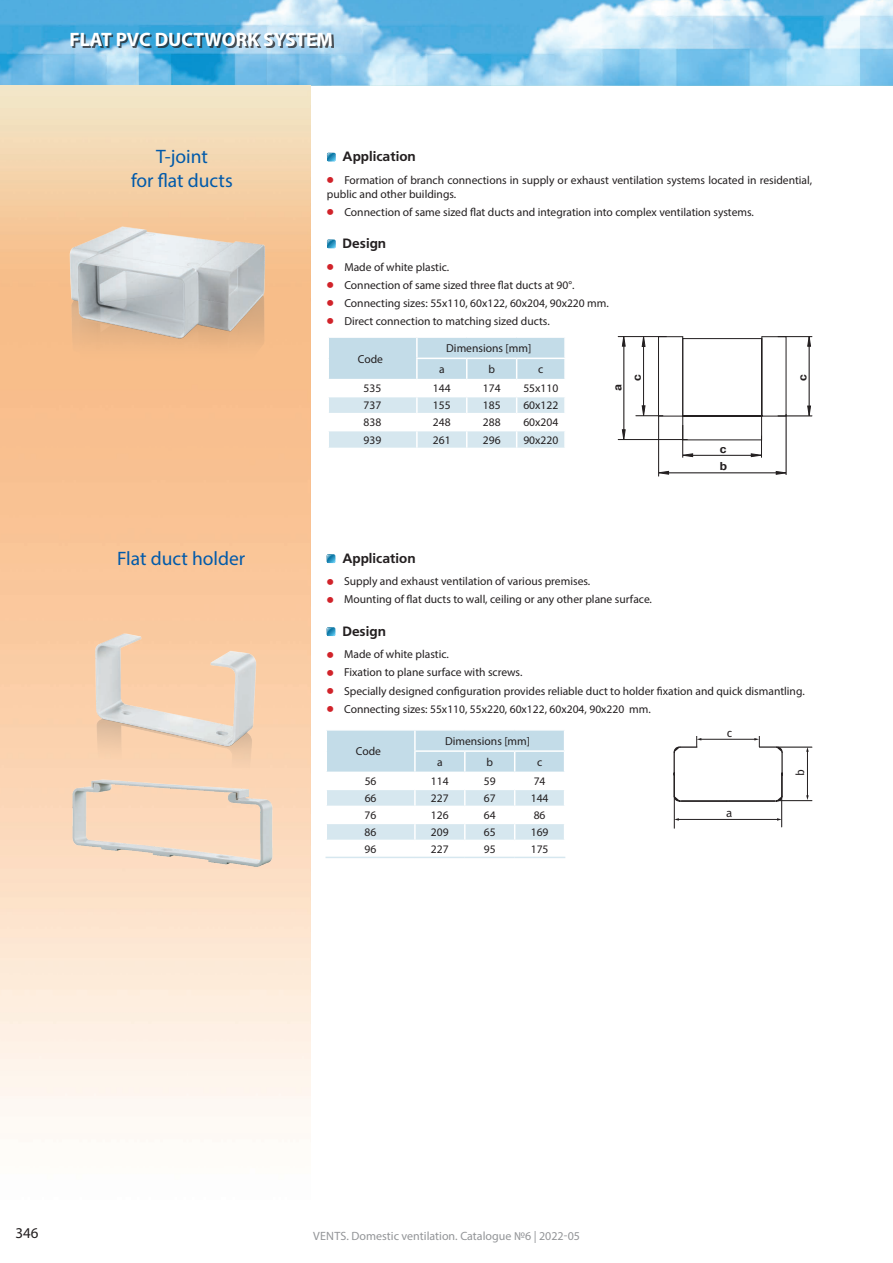
<style>
.page{position:relative;width:893px;height:1263px;background:#fff}
.page>*{position:absolute;margin:0;border:0;box-sizing:border-box;transform-origin:0 0}
.t1{font:19.5px/23.4px "Myriad Pro";color:#015aaa;text-align:center}
.t2{font:700 19.5px "Myriad Pro";color:#fff}
.t3{font:15px "Myriad Pro";color:#231f20}
.t4{font:700 13.5px "Free Set C";color:#231f20}
.t5{font:12px "Myriad Pro";color:#939598}
.t6{font:11.55px/13.8px "Myriad Pro";color:#231f20}
.t7{font:11.55px "Fira Sans";color:#231f20}
.t8{font:700 11.4px "Pragmatica C";color:#231f20}
.s1{font-family:"Free Set C";font-weight:700;font-size:17.4px;color:#d1232a}
</style>
<div class="page">
<img style="left:0;top:0;width:893px;height:85px">
<img style="left:55px;top:607px;width:237px;height:223px">
<img style="left:54px;top:220px;width:230px;height:175px">
<svg style="left:327px;top:554px;width:8px;height:9px"></svg>
<svg style="left:327px;top:627px;width:8px;height:9px"></svg>
<hr style="left:781px;top:773px;width:1px;height:54px;background:#231f20">
<hr style="left:674px;top:772px;width:1px;height:56px;background:#231f20">
<hr style="left:777px;top:747px;width:35px;height:1px;background:#231f20">
<hr style="left:777px;top:800px;width:35px;height:1px;background:#231f20">
<hr style="left:807px;top:751px;width:1px;height:45px;background:#231f20">
<svg style="left:806px;top:747px;width:3px;height:5px"></svg>
<svg style="left:674px;top:736px;width:109px;height:66px"></svg>
<hr style="left:678px;top:819px;width:100px;height:1px;background:#231f20">
<svg style="left:674px;top:818px;width:5px;height:3px"></svg>
<svg style="left:777px;top:818px;width:5px;height:3px"></svg>
<svg style="left:327px;top:153px;width:8px;height:8px"></svg>
<svg style="left:327px;top:240px;width:8px;height:8px"></svg>
<svg style="left:328px;top:337px;width:237px;height:111px"></svg>
<hr style="left:778px;top:336px;width:34px;height:1px;background:#231f20">
<hr style="left:778px;top:416px;width:34px;height:1px;background:#231f20">
<hr style="left:786px;top:414px;width:1px;height:61px;background:#231f20">
<hr style="left:618px;top:439px;width:70px;height:1px;background:#231f20">
<hr style="left:658px;top:415px;width:1px;height:61px;background:#231f20">
<hr style="left:618px;top:336px;width:49px;height:1px;background:#231f20">
<div style="left:658px;top:336px;width:25px;height:80px;border:1px solid #231f20"></div>
<hr style="left:665px;top:473px;width:117px;height:1px;background:#231f20">
<hr style="left:624px;top:341px;width:1px;height:94px;background:#231f20">
<hr style="left:643px;top:341px;width:1px;height:71px;background:#231f20">
<hr style="left:809px;top:341px;width:1px;height:71px;background:#231f20">
<svg style="left:622px;top:336px;width:3px;height:10px"></svg>
<svg style="left:642px;top:336px;width:3px;height:11px"></svg>
<svg style="left:636px;top:405px;width:27px;height:11px"></svg>
<svg style="left:807px;top:336px;width:4px;height:10px"></svg>
<svg style="left:807px;top:406px;width:4px;height:10px"></svg>
<svg style="left:776px;top:471px;width:10px;height:4px"></svg>
<svg style="left:682px;top:336px;width:105px;height:122px"></svg>
<svg style="left:658px;top:471px;width:11px;height:3px"></svg>
<svg style="left:622px;top:429px;width:3px;height:10px"></svg>
<div style="left:72px;top:34px;width:262px;height:14px;background:#231f20;opacity:.75"></div>
<img style="left:71px;top:779px;width:204px;height:89px">
<svg style="left:326px;top:730px;width:239px;height:127px"></svg>
<hr style="left:326px;top:857px;width:89px;height:1px;background:#d6e7ef">
<hr style="left:415px;top:857px;width:50px;height:1px;background:#d6e7ef">
<hr style="left:465px;top:857px;width:50px;height:1px;background:#d6e7ef">
<hr style="left:515px;top:857px;width:50px;height:1px;background:#d6e7ef">
<h1 class="t2" style="left:70px;top:27px;width:265px">FLAT PVC DUCTWORK SYSTEM</h1>
<h1 class="t1" style="left:131px;top:145px;width:103px">T-joint<br>for flat ducts</h1>
<h1 class="t1" style="left:117px;top:547px;width:130px">Flat duct holder</h1>
<p class="t4" style="left:343px;top:149px;width:75px">Application</p>
<p class="t6" style="left:327px;top:173px;width:487px"><span class="s1">•</span> Formation of branch connections in supply or exhaust ventilation systems located in residential, public and other buildings.</p>
<p class="t6" style="left:327px;top:205px;width:428px"><span class="s1">•</span> Connection of same sized flat ducts and integration into complex ventilation systems.</p>
<p class="t4" style="left:343px;top:236px;width:45px">Design</p>
<p class="t6" style="left:327px;top:260px;width:124px"><span class="s1">•</span> Made of white plastic.</p>
<p class="t6" style="left:327px;top:278px;width:249px"><span class="s1">•</span> Connection of same sized three flat ducts at 90°.</p>
<p class="t6" style="left:327px;top:296px;width:283px"><span class="s1">•</span> Connecting sizes: 55x110, 60x122, 60x204, 90x220 mm.</p>
<p class="t6" style="left:327px;top:314px;width:224px"><span class="s1">•</span> Direct connection to matching sized ducts.</p>
<p class="t6" style="left:358px;top:352px;width:27px">Code</p>
<p class="t6" style="left:446px;top:341px;width:87px">Dimensions [mm]</p>
<p class="t6" style="left:439px;top:362px;width:7px">a</p>
<p class="t6" style="left:488px;top:362px;width:8px">b</p>
<p class="t6" style="left:538px;top:362px;width:7px">c</p>
<p class="t6" style="left:364px;top:381px;width:19px">535</p>
<p class="t6" style="left:433px;top:381px;width:19px">144</p>
<p class="t6" style="left:483px;top:381px;width:19px">174</p>
<p class="t6" style="left:523px;top:381px;width:36px">55x110</p>
<p class="t6" style="left:364px;top:398px;width:19px">737</p>
<p class="t6" style="left:433px;top:398px;width:19px">155</p>
<p class="t6" style="left:483px;top:398px;width:19px">185</p>
<p class="t6" style="left:523px;top:398px;width:36px">60x122</p>
<p class="t6" style="left:364px;top:415px;width:19px">838</p>
<p class="t6" style="left:433px;top:415px;width:19px">248</p>
<p class="t6" style="left:483px;top:415px;width:19px">288</p>
<p class="t6" style="left:523px;top:415px;width:36px">60x204</p>
<p class="t6" style="left:364px;top:433px;width:19px">939</p>
<p class="t6" style="left:433px;top:433px;width:19px">261</p>
<p class="t6" style="left:483px;top:433px;width:19px">296</p>
<p class="t6" style="left:523px;top:433px;width:36px">90x220</p>
<p class="t8" style="left:611px;top:391px;width:8px;rotate:-90deg">a</p>
<p class="t8" style="left:631px;top:381px;width:8px;rotate:-90deg">c</p>
<p class="t8" style="left:720px;top:442px;width:8px">c</p>
<p class="t8" style="left:720px;top:460px;width:9px">b</p>
<p class="t8" style="left:796px;top:381px;width:8px;rotate:-90deg">c</p>
<p class="t4" style="left:342px;top:551px;width:75px">Application</p>
<p class="t6" style="left:327px;top:574px;width:265px"><span class="s1">•</span> Supply and exhaust ventilation of various premises.</p>
<p class="t6" style="left:327px;top:592px;width:327px"><span class="s1">•</span> Mounting of flat ducts to wall, ceiling or any other plane surface.</p>
<p class="t4" style="left:342px;top:624px;width:45px">Design</p>
<p class="t6" style="left:327px;top:647px;width:124px"><span class="s1">•</span> Made of white plastic.</p>
<p class="t6" style="left:327px;top:665px;width:197px"><span class="s1">•</span> Fixation to plane surface with screws.</p>
<p class="t6" style="left:327px;top:684px;width:479px"><span class="s1">•</span> Specially designed configuration provides reliable duct to holder fixation and quick dismantling.</p>
<p class="t6" style="left:327px;top:702px;width:326px"><span class="s1">•</span> Connecting sizes: 55x110, 55x220, 60x122, 60x204, 90x220 mm.</p>
<p class="t6" style="left:356px;top:744px;width:27px">Code</p>
<p class="t6" style="left:445px;top:734px;width:87px">Dimensions [mm]</p>
<p class="t6" style="left:437px;top:755px;width:7px">a</p>
<p class="t6" style="left:486px;top:755px;width:8px">b</p>
<p class="t6" style="left:537px;top:755px;width:7px">c</p>
<p class="t6" style="left:365px;top:774px;width:13px">56</p>
<p class="t6" style="left:431px;top:774px;width:19px">114</p>
<p class="t6" style="left:484px;top:774px;width:13px">59</p>
<p class="t6" style="left:534px;top:774px;width:13px">74</p>
<p class="t6" style="left:365px;top:791px;width:13px">66</p>
<p class="t6" style="left:431px;top:791px;width:19px">227</p>
<p class="t6" style="left:484px;top:791px;width:13px">67</p>
<p class="t6" style="left:531px;top:791px;width:19px">144</p>
<p class="t6" style="left:365px;top:808px;width:13px">76</p>
<p class="t6" style="left:431px;top:808px;width:19px">126</p>
<p class="t6" style="left:484px;top:808px;width:13px">64</p>
<p class="t6" style="left:534px;top:808px;width:13px">86</p>
<p class="t6" style="left:365px;top:825px;width:13px">86</p>
<p class="t6" style="left:431px;top:825px;width:19px">209</p>
<p class="t6" style="left:484px;top:825px;width:13px">65</p>
<p class="t6" style="left:531px;top:825px;width:19px">169</p>
<p class="t6" style="left:365px;top:842px;width:13px">96</p>
<p class="t6" style="left:431px;top:842px;width:19px">227</p>
<p class="t6" style="left:484px;top:842px;width:13px">95</p>
<p class="t6" style="left:531px;top:842px;width:19px">175</p>
<p class="t7" style="left:727px;top:725px;width:7px">c</p>
<p class="t7" style="left:726px;top:804px;width:8px">a</p>
<p class="t7" style="left:792px;top:776px;width:8px;rotate:-90deg">b</p>
<p class="t3" style="left:15px;top:1224px;width:25px">346</p>
<p class="t5" style="left:313px;top:1229px;width:268px">VENTS. Domestic ventilation. Catalogue №6 | 2022-05</p>
</div>
